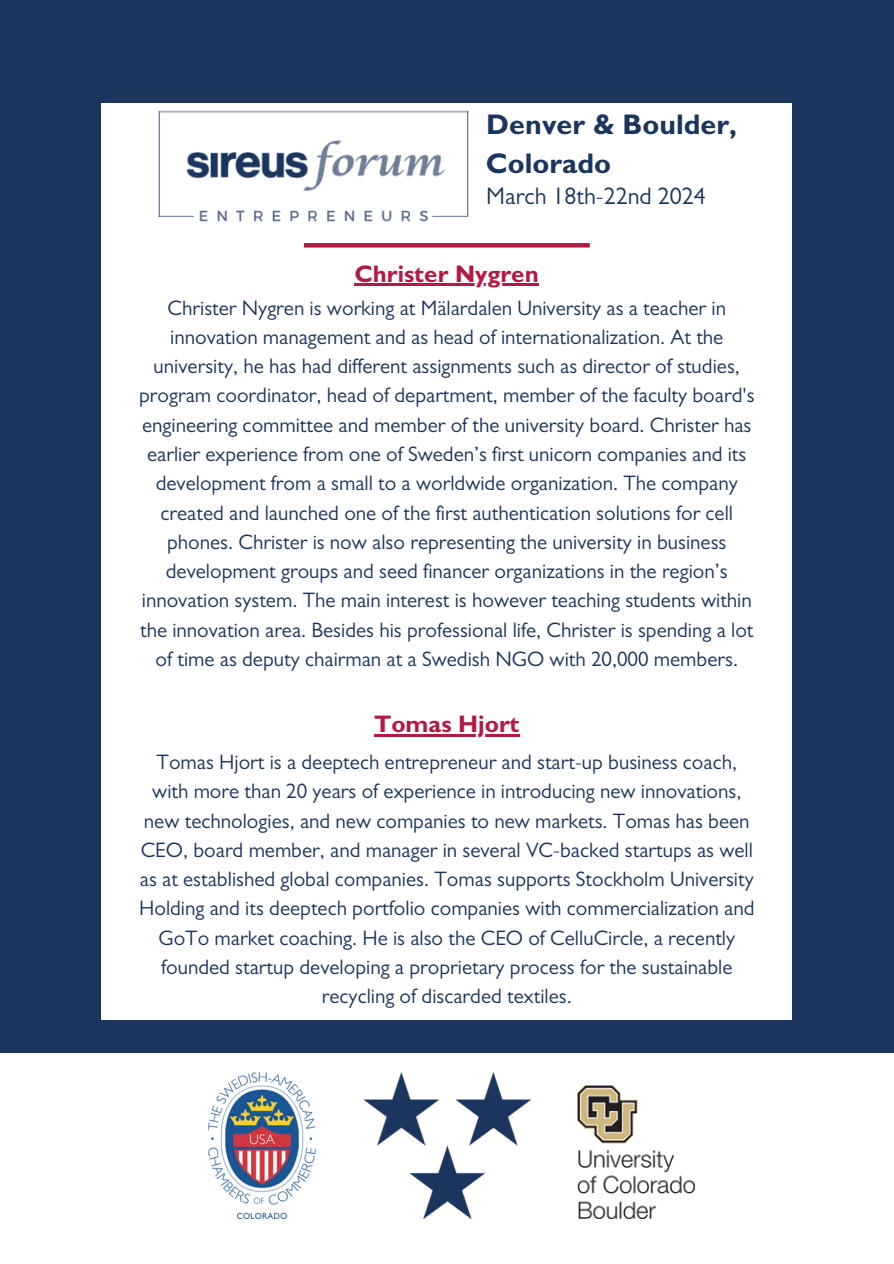
<style>
.page{position:relative;width:894px;height:1264px;background:#fff}
.page>*{position:absolute;margin:0;border:0;box-sizing:border-box;transform-origin:0 0}
.t1{font:700 28.5px/39.3px "Gill Sans";color:#1b355e}
.t2{font:700 24px "Gill Sans";color:#b31943}
.t3{font:24px "Gill Sans";color:#1b355e}
.t4{font:21px/29.2px "Gill Sans";color:#1b355e;text-align:center}
</style>
<div class="page">
<div style="left:0;top:0;width:893px;height:1263px;background:#1b355e"></div>
<div style="left:0;top:1053px;width:893px;height:210px;background:#fff"></div>
<div style="left:102px;top:104px;width:689px;height:915px;background:#fff"></div>
<img style="left:141px;top:103px;width:344px;height:181px">
<hr style="left:304px;top:243px;width:285px;height:4px;background:#b31943">
<img style="left:208px;top:1072px;width:107px;height:146px">
<img style="left:363px;top:1072px;width:167px;height:146px">
<img style="left:577px;top:1085px;width:117px;height:133px">
<hr style="left:354px;top:284px;width:185px;height:2px;background:#b31943">
<hr style="left:374px;top:734px;width:145px;height:2px;background:#b31943">
<h1 class="t1" style="left:486px;top:109px;width:252px">Denver &amp; Boulder,<br>Colorado</h1>
<p class="t3" style="left:486px;top:188px;width:221px">March 18th-22nd 2024</p>
<p class="t2" style="left:354px;top:265px;width:186px">Christer Nygren</p>
<p class="t4" style="left:139px;top:296px;width:617px">Christer Nygren is working at Mälardalen University as a teacher in innovation management and as head of internationalization. At the university, he has had different assignments such as director of studies, program coordinator, head of department, member of the faculty board's engineering committee and member of the university board. Christer has earlier experience from one of Sweden’s first unicorn companies and its development from a small to a worldwide organization. The company created and launched one of the first authentication solutions for cell phones. Christer is now also representing the university in business development groups and seed financer organizations in the region’s innovation system. The main interest is however teaching students within the innovation area. Besides his professional life, Christer is spending a lot of time as deputy chairman at a Swedish NGO with 20,000 members.</p>
<p class="t2" style="left:374px;top:715px;width:147px">Tomas Hjort</p>
<p class="t4" style="left:139px;top:750px;width:616px">Tomas Hjort is a deeptech entrepreneur and start-up business coach, with more than 20 years of experience in introducing new innovations, new technologies, and new companies to new markets. Tomas has been CEO, board member, and manager in several VC-backed startups as well as at established global companies. Tomas supports Stockholm University Holding and its deeptech portfolio companies with commercialization and GoTo market coaching. He is also the CEO of CelluCircle, a recently founded startup developing a proprietary process for the sustainable recycling of discarded textiles.</p>
</div>
